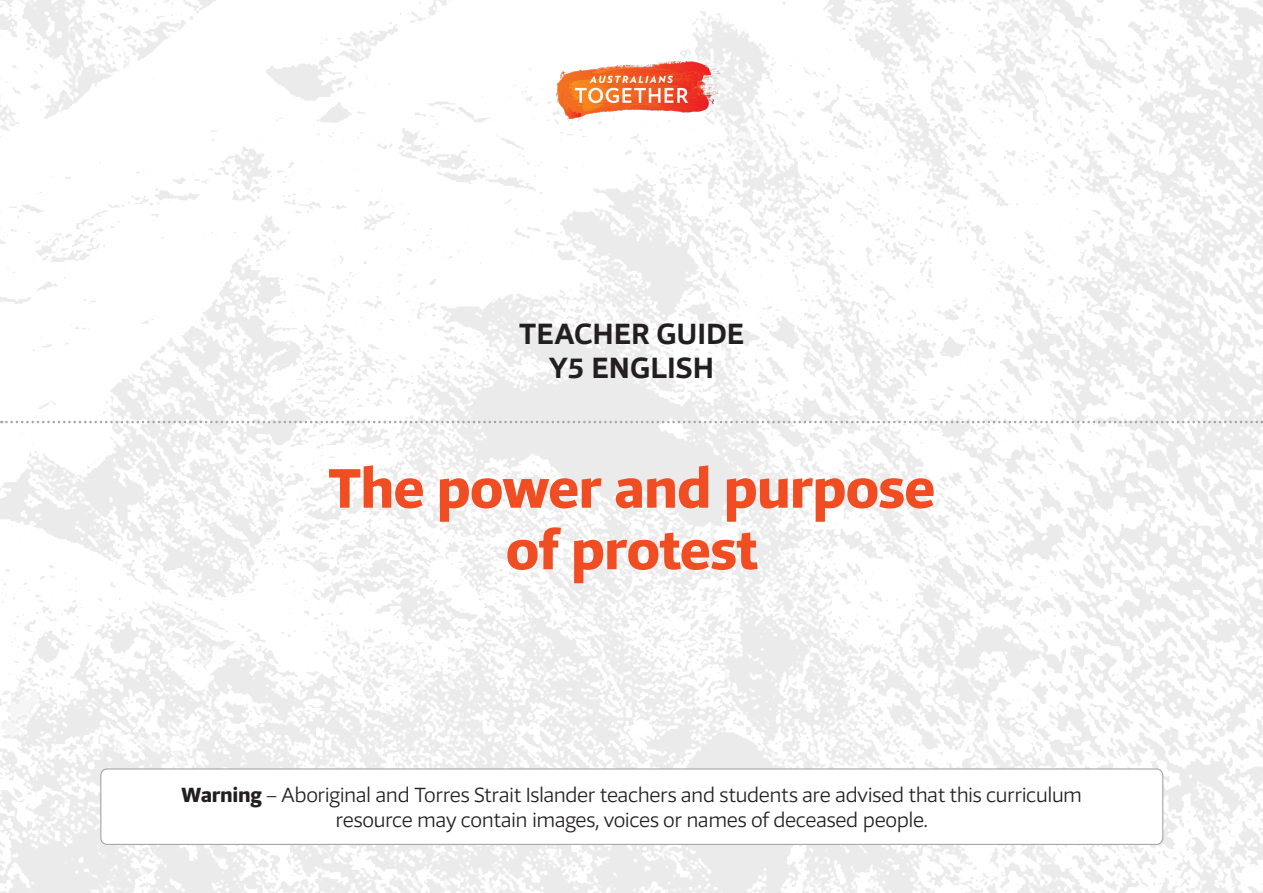
<style>
.page{position:relative;width:1263px;height:893px;background:#fff}
.page>*{position:absolute;margin:0;border:0;box-sizing:border-box;transform-origin:0 0}
.title_page{font:800 57px/61.5px "Foro Sans";letter-spacing:-.02em;color:#f04d22;text-align:center}
.title_page_year{font:700 30px/34.5px "Foro Sans";letter-spacing:-.005em;color:#231f20;text-align:center}
.Table_body_text{font:300 21px/25.5px "Foro Sans";letter-spacing:-.02em;color:#231f20;text-align:center}
.s1{font-weight:800}
</style>
<div class="page">
<img style="left:0;top:0;width:1262px;height:893px">
<div style="left:101px;top:769px;width:1062px;height:75px;background:#fff;border-radius:6px"></div>
<div style="left:100px;top:768px;width:1063px;height:77px;border:1px solid #a7a6a2;border-radius:6px"></div>
<img style="left:556px;top:62px;width:163px;height:57px">
<svg style="left:1px;top:421px;width:1262px;height:2px"></svg>
<p class="title_page_year" style="left:519px;top:316px;width:227px">TEACHER GUIDE<br>Y5 ENGLISH</p>
<p class="title_page" style="left:328px;top:457px;width:609px">The power and purpose of protest</p>
<p class="Table_body_text" style="left:181px;top:782px;width:902px"><span class="s1">Warning</span> – Aboriginal and Torres Strait Islander teachers and students are advised that this curriculum resource may contain images, voices or names of deceased people.</p>
</div>
